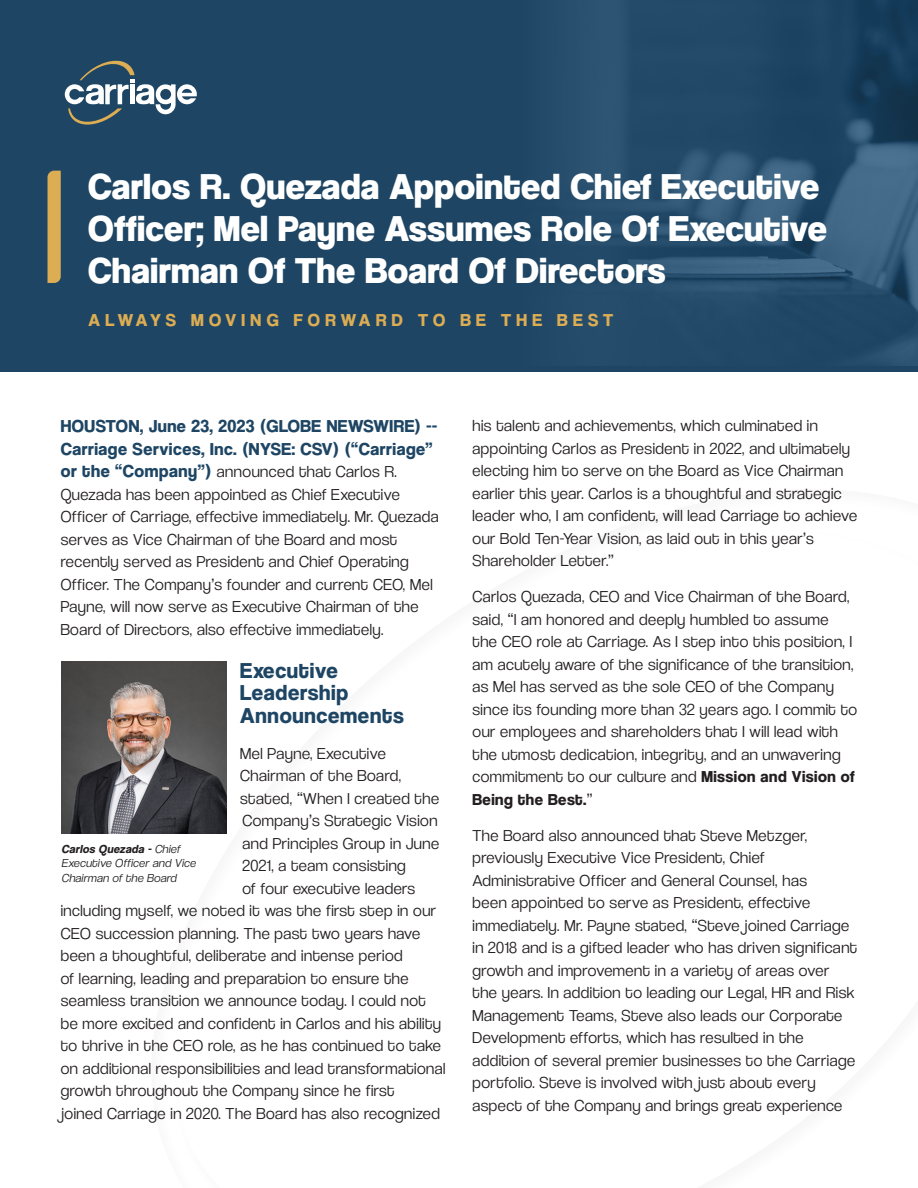
<style>
.page{position:relative;width:918px;height:1188px;background:#fff}
.page>*{position:absolute;margin:0;border:0;box-sizing:border-box;transform-origin:0 0}
.t1{font:37.5px/42px "Coolvetica Hv";letter-spacing:.01em;color:#fff}
.t2{font:700 22.5px/22.5px "Coolvetica Rg";letter-spacing:.03em;color:#1e4664}
.t3{font:700 18px/22.5px "Coolvetica Rg";letter-spacing:.03em;color:#1e4664}
.t4{font:700 18px "Coolvetica Rg";letter-spacing:.3em;color:#ddad53}
.t5{font:16.5px/22.5px "Coolvetica Lt";letter-spacing:.03em;color:#231f20}
.t6{font:italic 12px/14.4px "Coolvetica Lt";letter-spacing:.03em;color:#231f20}
.s1{font-family:"Coolvetica Rg";font-weight:700;font-size:18px;color:#1e4664}
.s2{font-family:"Coolvetica Rg";font-weight:700}
</style>
<div class="page">
<div style="left:1px;top:0;width:917px;height:372px;background:#1e4664"></div>
<img style="left:575px;top:0;width:343px;height:365px">
<svg style="left:48px;top:171px;width:13px;height:112px"></svg>
<svg style="left:65px;top:61px;width:132px;height:64px"></svg>
<img style="left:62px;top:662px;width:165px;height:171px">
<p class="t1" style="left:88px;top:165px;width:740px">Carlos R. Quezada Appointed Chief Executive<br>Officer; Mel Payne Assumes Role Of Executive<br>Chairman Of The Board Of Directors</p>
<p class="t4" style="left:89px;top:309px;width:526px">ALWAYS MOVING FORWARD TO BE THE BEST</p>
<p class="t3" style="left:61px;top:415px;width:378px">HOUSTON, June 23, 2023 (GLOBE NEWSWIRE) --<br>Carriage Services, Inc. (NYSE: CSV) (“Carriage”</p>
<p class="t5" style="left:61px;top:460px;width:379px"><span class="s1">or the “Company”)</span> announced that Carlos R.<br>Quezada has been appointed as Chief Executive Officer of Carriage, effective immediately. Mr. Quezada serves as Vice Chairman of the Board and most recently served as President and Chief Operating Officer. The Company’s founder and current CEO, Mel Payne, will now serve as Executive Chairman of the Board of Directors, also effective immediately.</p>
<p class="t2" style="left:240px;top:659px;width:165px">Executive<br>Leadership<br>Announcements</p>
<p class="t5" style="left:240px;top:742px;width:147px">Mel Payne, Executive</p>
<p class="t5" style="left:240px;top:764px;width:162px">Chairman of the Board,</p>
<p class="t5" style="left:240px;top:787px;width:200px">stated, “When I created the</p>
<p class="t5" style="left:242px;top:809px;width:197px">Company’s Strategic Vision</p>
<p class="t5" style="left:242px;top:832px;width:198px">and Principles Group in June</p>
<p class="t5" style="left:242px;top:854px;width:165px">2021, a team consisting</p>
<p class="t5" style="left:242px;top:877px;width:174px">of four executive leaders</p>
<p class="t5" style="left:61px;top:899px;width:377px">including myself, we noted it was the first step in our</p>
<p class="t5" style="left:61px;top:922px;width:361px">CEO succession planning. The past two years have</p>
<p class="t5" style="left:61px;top:944px;width:343px">been a thoughtful, deliberate and intense period</p>
<p class="t5" style="left:61px;top:967px;width:349px">of learning, leading and preparation to ensure the</p>
<p class="t5" style="left:61px;top:989px;width:367px">seamless transition we announce today. I could not</p>
<p class="t5" style="left:61px;top:1012px;width:382px">be more excited and confident in Carlos and his ability</p>
<p class="t5" style="left:61px;top:1034px;width:382px">to thrive in the CEO role, as he has continued to take</p>
<p class="t5" style="left:61px;top:1057px;width:386px">on additional responsibilities and lead transformational</p>
<p class="t5" style="left:61px;top:1079px;width:335px">growth throughout the Company since he first</p>
<p class="t5" style="left:61px;top:1102px;width:381px">joined Carriage in 2020. The Board has also recognized</p>
<p class="t6" style="left:62px;top:842px;width:136px"><span class="s2">Carlos Quezada -</span> Chief<br>Executive Officer and Vice<br>Chairman of the Board</p>
<p class="t5" style="left:472px;top:414px;width:386px">his talent and achievements, which culminated in appointing Carlos as President in 2022, and ultimately electing him to serve on the Board as Vice Chairman earlier this year. Carlos is a thoughtful and strategic leader who, I am confident, will lead Carriage to achieve our Bold Ten-Year Vision, as laid out in this year’s Shareholder Letter.”</p>
<p class="t5" style="left:472px;top:585px;width:386px">Carlos Quezada, CEO and Vice Chairman of the Board, said, “I am honored and deeply humbled to assume the CEO role at Carriage. As I step into this position, I am acutely aware of the significance of the transition, as Mel has served as the sole CEO of the Company since its founding more than 32 years ago. I commit to our employees and shareholders that I will lead with the utmost dedication, integrity, and an unwavering commitment to our culture and <span class="s2">Mission and Vision of Being the Best.</span>”</p>
<p class="t5" style="left:472px;top:824px;width:386px">The Board also announced that Steve Metzger, previously Executive Vice President, Chief Administrative Officer and General Counsel, has<br>been appointed to serve as President, effective immediately. Mr. Payne stated, “Steve joined Carriage in 2018 and is a gifted leader who has driven significant growth and improvement in a variety of areas over the years. In addition to leading our Legal, HR and Risk Management Teams, Steve also leads our Corporate Development efforts, which has resulted in the addition of several premier businesses to the Carriage portfolio. Steve is involved with just about every aspect of the Company and brings great experience</p>
</div>
